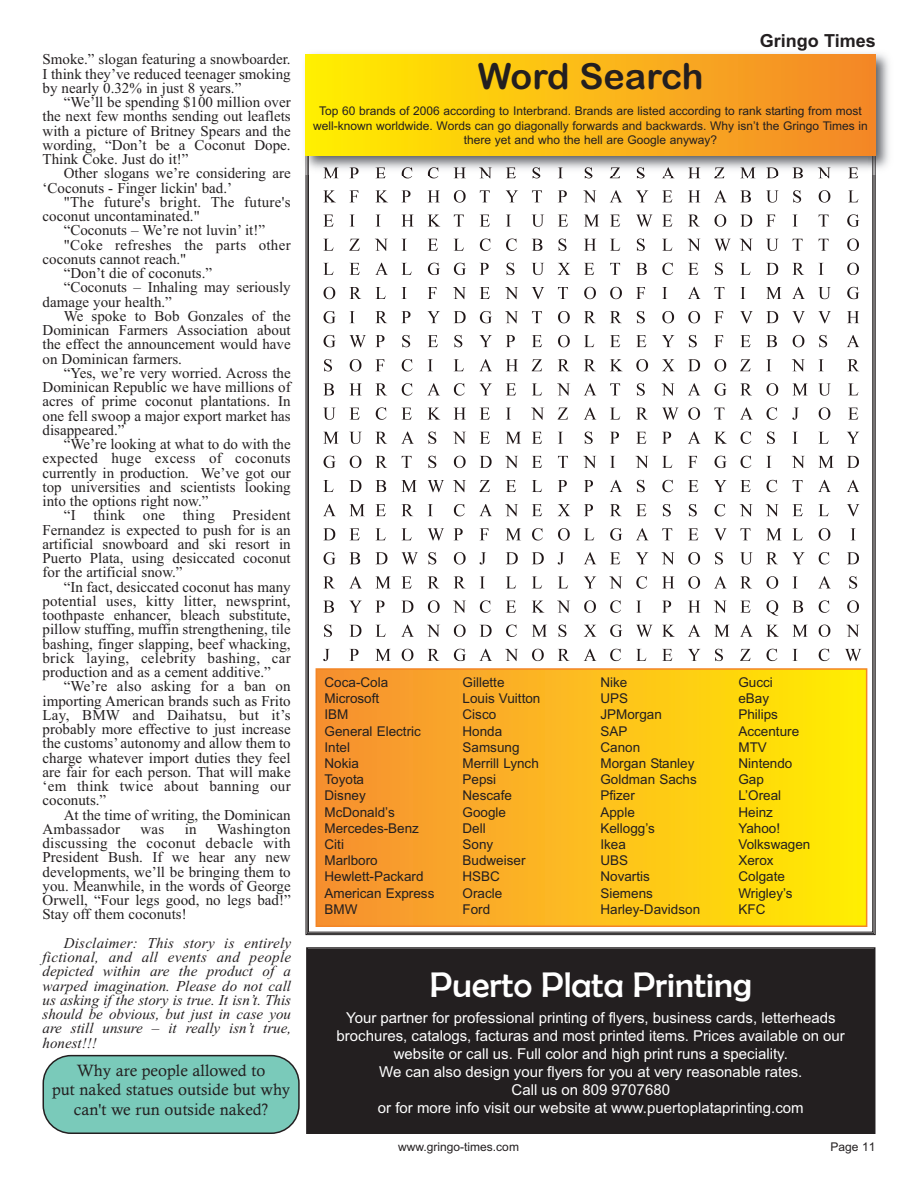
<style>
.page{position:relative;width:918px;height:1188px;background:#fff}
.page>*{position:absolute;margin:0;border:0;box-sizing:border-box;transform-origin:0 0}
.t1{font:36px "Berlin Sans FB";color:#fff}
.t2{font:36px "Arial Rounded MT Bold";letter-spacing:-.015em;color:#231f20}
.t3{font:700 18px "Arial";color:#231f20}
.t4{font:16.5px/19.8px "Calisto";color:#231f20;text-align:center}
.t5{font:15px/14.2px "Times New Roman";color:#231f20;text-align:justify}
.t6{font:15px/18px "Arial";color:#fff;text-align:center}
.t7{font:italic 15px/14.2px "Times New Roman";color:#231f20;text-align:justify}
.t8{font:15px "Times New Roman";letter-spacing:.02em;color:#231f20}
.t9{font:13.5px/16.2px "Arial";color:#231f20}
.t10{font:12px/14.4px "Arial";color:#231f20;text-align:center}
</style>
<div class="page">
<img style="left:323px;top:175px;width:539px;height:487px">
<div style="left:308px;top:949px;width:566px;height:183px;background:#231f20"></div>
<div style="left:306px;top:947px;width:569px;height:187px;border:2px solid #231f20"></div>
<svg style="left:43px;top:1055px;width:257px;height:79px;background:#7ac4b5"></svg>
<img style="left:305px;top:53px;width:584px;height:122px">
<svg style="left:797px;top:48px;width:10px;height:3px"></svg>
<img style="left:307px;top:156px;width:567px;height:19px">
<div style="left:306px;top:54px;width:569px;height:102px;background:linear-gradient(to right,#ffef00,#f4852c)"></div>
<div style="left:317px;top:670px;width:549px;height:256px;background:linear-gradient(to right,#f78e35,#ffef01)"></div>
<div style="left:316px;top:668px;width:551px;height:259px;border:2px solid #f38526"></div>
<p class="t5" style="left:43px;top:52px;width:250px">Smoke.” slogan featuring a snowboarder.<br>I think they’ve reduced teenager smoking by nearly 0.32% in just 8 years.”</p>
<p class="t5" style="left:43px;top:95px;width:250px;text-indent:21px">“We’ll be spending $100 million over the next few months sending out leaflets with a picture of Britney Spears and the wording, “Don’t be a Coconut Dope.<br>Think Coke. Just do it!”</p>
<p class="t5" style="left:43px;top:166px;width:250px;text-indent:21px">Other slogans we’re considering are ‘Coconuts - Finger lickin' bad.’</p>
<p class="t8" style="left:64px;top:193px;width:228px">"The future's bright. The future's</p>
<p class="t5" style="left:43px;top:209px;width:159px">coconut uncontaminated."</p>
<p class="t5" style="left:64px;top:223px;width:203px">“Coconuts – We’re not luvin’ it!”</p>
<p class="t8" style="left:64px;top:236px;width:228px">"Coke refreshes the parts other</p>
<p class="t5" style="left:43px;top:252px;width:145px">coconuts cannot reach."</p>
<p class="t5" style="left:64px;top:266px;width:150px">“Don’t die of coconuts.”</p>
<p class="t5" style="left:64px;top:280px;width:228px">“Coconuts – Inhaling may seriously</p>
<p class="t5" style="left:43px;top:294px;width:131px">damage your health.”</p>
<p class="t5" style="left:64px;top:309px;width:228px">We spoke to Bob Gonzales of the</p>
<p class="t5" style="left:43px;top:323px;width:250px">Dominican Farmers Association about</p>
<p class="t5" style="left:43px;top:337px;width:250px">the effect the announcement would have</p>
<p class="t5" style="left:43px;top:351px;width:141px">on Dominican farmers.</p>
<p class="t5" style="left:64px;top:366px;width:228px">“Yes, we’re very worried. Across the</p>
<p class="t5" style="left:43px;top:380px;width:250px">Dominican Republic we have millions of</p>
<p class="t5" style="left:43px;top:394px;width:250px">acres of prime coconut plantations. In</p>
<p class="t5" style="left:43px;top:408px;width:250px">one fell swoop a major export market has</p>
<p class="t5" style="left:43px;top:423px;width:84px">disappeared.”</p>
<p class="t5" style="left:64px;top:437px;width:228px">“We’re looking at what to do with the</p>
<p class="t8" style="left:43px;top:449px;width:250px">expected huge excess of coconuts</p>
<p class="t5" style="left:43px;top:465px;width:250px">currently in production. We’ve got our</p>
<p class="t5" style="left:43px;top:480px;width:250px">top universities and scientists looking</p>
<p class="t5" style="left:43px;top:494px;width:167px">into the options right now.”</p>
<p class="t8" style="left:64px;top:506px;width:228px">“I think one thing President</p>
<p class="t5" style="left:43px;top:522px;width:250px">Fernandez is expected to push for is an</p>
<p class="t5" style="left:43px;top:537px;width:250px">artificial snowboard and ski resort in</p>
<p class="t5" style="left:43px;top:551px;width:250px">Puerto Plata, using desiccated coconut</p>
<p class="t5" style="left:43px;top:565px;width:142px">for the artificial snow.”</p>
<p class="t5" style="left:64px;top:579px;width:228px">“In fact, desiccated coconut has many</p>
<p class="t5" style="left:43px;top:594px;width:250px">potential uses, kitty litter, newsprint,</p>
<p class="t5" style="left:43px;top:608px;width:250px">toothpaste enhancer, bleach substitute,</p>
<p class="t5" style="left:43px;top:622px;width:250px">pillow stuffing, muffin strengthening, tile</p>
<p class="t5" style="left:43px;top:636px;width:250px">bashing, finger slapping, beef whacking,</p>
<p class="t8" style="left:43px;top:649px;width:250px">brick laying, celebrity bashing, car</p>
<p class="t5" style="left:43px;top:665px;width:230px">production and as a cement additive.”</p>
<p class="t5" style="left:64px;top:679px;width:228px">“We’re also asking for a ban on</p>
<p class="t5" style="left:43px;top:693px;width:250px">importing American brands such as Frito</p>
<p class="t8" style="left:43px;top:706px;width:250px">Lay, BMW and Daihatsu, but it’s</p>
<p class="t5" style="left:43px;top:722px;width:250px">probably more effective to just increase</p>
<p class="t5" style="left:43px;top:736px;width:250px">the customs’ autonomy and allow them to</p>
<p class="t5" style="left:43px;top:750px;width:250px">charge whatever import duties they feel</p>
<p class="t5" style="left:43px;top:765px;width:250px">are fair for each person. That will make</p>
<p class="t8" style="left:43px;top:777px;width:250px">‘em think twice about banning our</p>
<p class="t5" style="left:43px;top:793px;width:65px">coconuts.”</p>
<p class="t5" style="left:64px;top:807px;width:228px">At the time of writing, the Dominican</p>
<p class="t8" style="left:43px;top:820px;width:79px">Ambassador</p>
<p class="t5" style="left:141px;top:822px;width:25px">was</p>
<p class="t5" style="left:185px;top:822px;width:13px">in</p>
<p class="t5" style="left:43px;top:822px;width:250px;text-indent:174px">Washington discussing the coconut debacle with President Bush. If we hear any new developments, we’ll be bringing them to you. Meanwhile, in the words of George Orwell, “Four legs good, no legs bad!” Stay off them coconuts!</p>
<p class="t7" style="left:43px;top:936px;width:250px;text-indent:21px">Disclaimer: This story is entirely fictional, and all events and people depicted within are the product of a warped imagination. Please do not call us asking if the story is true. It isn’t. This should be obvious, but just in case you are still unsure – it really isn’t true, honest!!!</p>
<p class="t4" style="left:52px;top:1060px;width:240px">Why are people allowed to<br>put naked statues outside but why can't we run outside naked?</p>
<p class="t3" style="left:760px;top:30px;width:118px">Gringo Times</p>
<h1 class="t2" style="left:478px;top:56px;width:227px">Word Search</h1>
<p class="t10" style="left:313px;top:104px;width:556px">Top 60 brands of 2006 according to Interbrand. Brands are listed according to rank starting from most well-known worldwide. Words can go diagonally forwards and backwards. Why isn’t the Gringo Times in there yet and who the hell are Google anyway?</p>
<p class="t9" style="left:325px;top:674px;width:111px">Coca-Cola<br>Microsoft<br>IBM<br>General Electric<br>Intel<br>Nokia<br>Toyota<br>Disney<br>McDonald’s<br>Mercedes-Benz<br>Citi<br>Marlboro<br>Hewlett-Packard<br>American Express<br>BMW</p>
<p class="t9" style="left:463px;top:674px;width:79px">Gillette<br>Louis Vuitton<br>Cisco<br>Honda<br>Samsung<br>Merrill Lynch<br>Pepsi<br>Nescafe<br>Google<br>Dell<br>Sony<br>Budweiser<br>HSBC<br>Oracle<br>Ford</p>
<p class="t9" style="left:600px;top:674px;width:101px">Nike<br>UPS<br>JPMorgan<br>SAP<br>Canon<br>Morgan Stanley<br>Goldman Sachs<br>Pfizer<br>Apple<br>Kellogg’s<br>Ikea<br>UBS<br>Novartis<br>Siemens<br>Harley-Davidson</p>
<p class="t9" style="left:738px;top:674px;width:74px">Gucci<br>eBay<br>Philips<br>Accenture<br>MTV<br>Nintendo<br>Gap<br>L’Oreal<br>Heinz<br>Yahoo!<br>Volkswagen<br>Xerox<br>Colgate<br>Wrigley’s<br>KFC</p>
<h1 class="t1" style="left:430px;top:964px;width:323px">Puerto Plata Printing</h1>
<p class="t6" style="left:337px;top:1009px;width:510px">Your partner for professional printing of flyers, business cards, letterheads brochures, catalogs, facturas and most printed items. Prices available on our website or call us. Full color and high print runs a speciality.<br>We can also design your flyers for you at very reasonable rates.<br>Call us on 809 9707680<br>or for more info visit our website at www.puertoplataprinting.com</p>
<p class="t10" style="left:398px;top:1139px;width:122px">www.gringo-times.com</p>
<p class="t10" style="left:830px;top:1139px;width:47px">Page 11</p>
</div>
